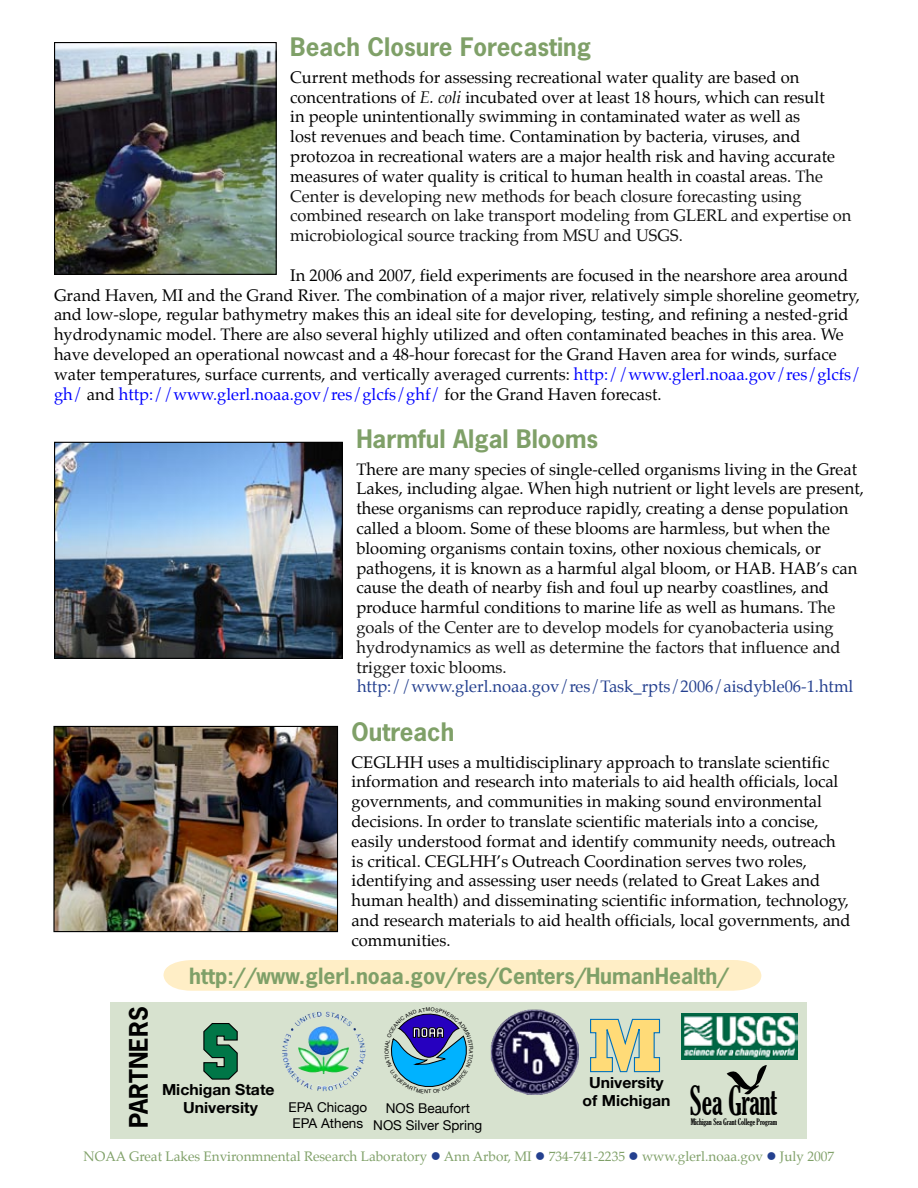
<style>
.page{position:relative;width:918px;height:1188px;background:#fff}
.page>*{position:absolute;margin:0;border:0;box-sizing:border-box;transform-origin:0 0}
.t1{font:700 78.3px "SF Collegiate Solid";color:#007647}
.t2{font:78.3px "Playbill";color:#ffdb78;scale:2.07 1}
.t3{font:extra-condensed 38.4px "Gloucester";letter-spacing:-.01em;color:#000;scale:.86 1}
.t4{font:700 24px "News Gothic Std";color:#7fa068}
.t5{font:700 24px "News Gothic Std";color:#000}
.t6{font:700 21px "News Gothic Std";color:#7fa068}
.t7{font:16.5px/19.8px "Palatino";color:#000}
.t8{font:16.5px "Palatino";color:#24408f}
.t9{font:700 15.3px/18.3px "Helvetica Neue";color:#000;text-align:center}
.t10{font:13.5px "Palatino";color:#7fa068}
.t11{font:13.5px/16.2px "Helvetica Neue";color:#000;text-align:center}
.t12{font:extra-condensed 8.55px "Gloucester";letter-spacing:-.005em;color:#000}
.s1{font-style:italic}
.s2{color:#121212}
.s3{color:#00f}
.s4{color:#24408f}
</style>
<div class="page">
<img style="left:56px;top:44px;width:219px;height:229px">
<div style="left:54px;top:42px;width:223px;height:233px;border:1px solid #000"></div>
<img style="left:56px;top:444px;width:285px;height:213px">
<div style="left:54px;top:442px;width:289px;height:217px;border:1px solid #000"></div>
<img style="left:55px;top:728px;width:281px;height:202px">
<div style="left:53px;top:726px;width:285px;height:206px;border:1px solid #000"></div>
<div style="left:111px;top:1002px;width:696px;height:136px;background:#d7e2cf"></div>
<svg style="left:203px;top:1023px;width:35px;height:57px"></svg>
<svg style="left:590px;top:1018px;width:71px;height:55px"></svg>
<img style="left:682px;top:1014px;width:116px;height:45px">
<svg style="left:727px;top:1065px;width:40px;height:30px"></svg>
<img style="left:295px;top:1012px;width:57px;height:14px">
<img style="left:491px;top:1010px;width:88px;height:85px">
<div style="left:164px;top:960px;width:597px;height:31px;background:#ffeec6"></div>
<svg style="left:391px;top:1013px;width:76px;height:74px"></svg>
<h3 class="t4" style="left:290px;top:31px;width:303px">Beach Closure Forecasting</h3>
<p class="t7" style="left:290px;top:69px;width:563px">Current methods for assessing recreational water quality are based on concentrations of <span class="s1">E. coli</span> incubated over at least 18 hours, which can result<br>in people unintentionally swimming in contaminated water as well as<br>lost revenues and beach time. Contamination by bacteria, viruses, and protozoa in recreational waters are a major health risk and having accurate measures of water quality is critical to human health in coastal areas. <span class="s2">The Center is developing new methods for beach closure forecasting using combined research on lake transport modeling from GLERL and expertise on microbiological source tracking from MSU and USGS.</span></p>
<p class="t7" style="left:54px;top:267px;width:809px;text-indent:236px">In 2006 and 2007, field experiments are focused in the nearshore area around Grand Haven, MI and the Grand River. The combination of a major river, relatively simple shoreline geometry, and low-slope, regular bathymetry makes this an ideal site for developing, testing, and refining a nested-grid hydrodynamic model. There are also several highly utilized and often contaminated beaches in this area. We have developed an operational nowcast and a 48-hour forecast for the Grand Haven area for winds, surface water temperatures, surface currents, and vertically averaged currents: <span class="s3">http://www.glerl.noaa.gov/res/glcfs/ gh/</span> and <span class="s3">http://www.glerl.noaa.gov/res/glcfs/ghf/</span> for the Grand Haven forecast.</p>
<h3 class="t4" style="left:356px;top:423px;width:243px">Harmful Algal Blooms</h3>
<p class="t7" style="left:356px;top:461px;width:509px">There are many species of single-celled organisms living in the Great Lakes, including algae. When high nutrient or light levels are present, these organisms can reproduce rapidly, creating a dense population called a bloom. Some of these blooms are harmless, but when the blooming organisms contain toxins, other noxious chemicals, or pathogens, it is known as a harmful algal bloom, or HAB. HAB’s can cause the death of nearby fish and foul up nearby coastlines, and produce harmful conditions to marine life as well as humans. <span class="s2">The goals of the Center are to develop models for cyanobacteria using hydrodynamics as well as determine the factors that influence and trigger toxic blooms.</span></p>
<p class="t8" style="left:357px;top:676px;width:498px">http://www.glerl.noaa.gov/res/Task_rpts/2006/aisdyble06-1.html</p>
<h3 class="t4" style="left:352px;top:716px;width:104px">Outreach</h3>
<p class="t7" style="left:352px;top:753px;width:501px">CEGLHH uses a multidisciplinary approach to translate scientific information and research into materials to aid health officials, local governments, and communities in making sound environmental decisions. In order to translate scientific materials into a concise, easily understood format and identify community needs, outreach is critical. CEGLHH’s Outreach Coordination serves two roles, identifying and assessing user needs (related to Great Lakes and human health) and disseminating scientific information, technology, and research materials to aid health officials, local governments, and communities.</p>
<h3 class="t5" style="left:123px;top:1128px;width:123px;rotate:-90deg">PARTNERS</h3>
<p class="t6" style="left:189px;top:962px;width:541px">http://www.glerl.noaa.gov/res/Centers/HumanHealth/</p>
<h1 class="t1" style="left:200px;top:1022px;width:42px">S</h1>
<p class="t9" style="left:183px;top:1098px;width:76px">University</p>
<p class="t9" style="left:162px;top:1080px;width:114px">Michigan State</p>
<p class="t11" style="left:289px;top:1099px;width:80px">EPA Chicago<br>EPA Athens</p>
<p class="t11" style="left:386px;top:1100px;width:86px">NOS Beaufort</p>
<p class="t11" style="left:373px;top:1117px;width:110px">NOS Silver Spring</p>
<h1 class="t2" style="left:587px;top:1007px;width:38px">M</h1>
<p class="t9" style="left:582px;top:1073px;width:90px">University of Michigan</p>
<h2 class="t3" style="left:690px;top:1079px;width:103px">Sea Grant</h2>
<p class="t12" style="left:691px;top:1117px;width:88px">Michigan Sea Grant College Program</p>
<p class="t10" style="left:84px;top:1147px;width:752px">NOAA Great Lakes Environmnental Research Laboratory <span class="s4">●</span> Ann Arbor, MI <span class="s4">●</span> 734-741-2235 <span class="s4">●</span> www.glerl.noaa.gov <span class="s4">●</span> July 2007</p>
</div>
